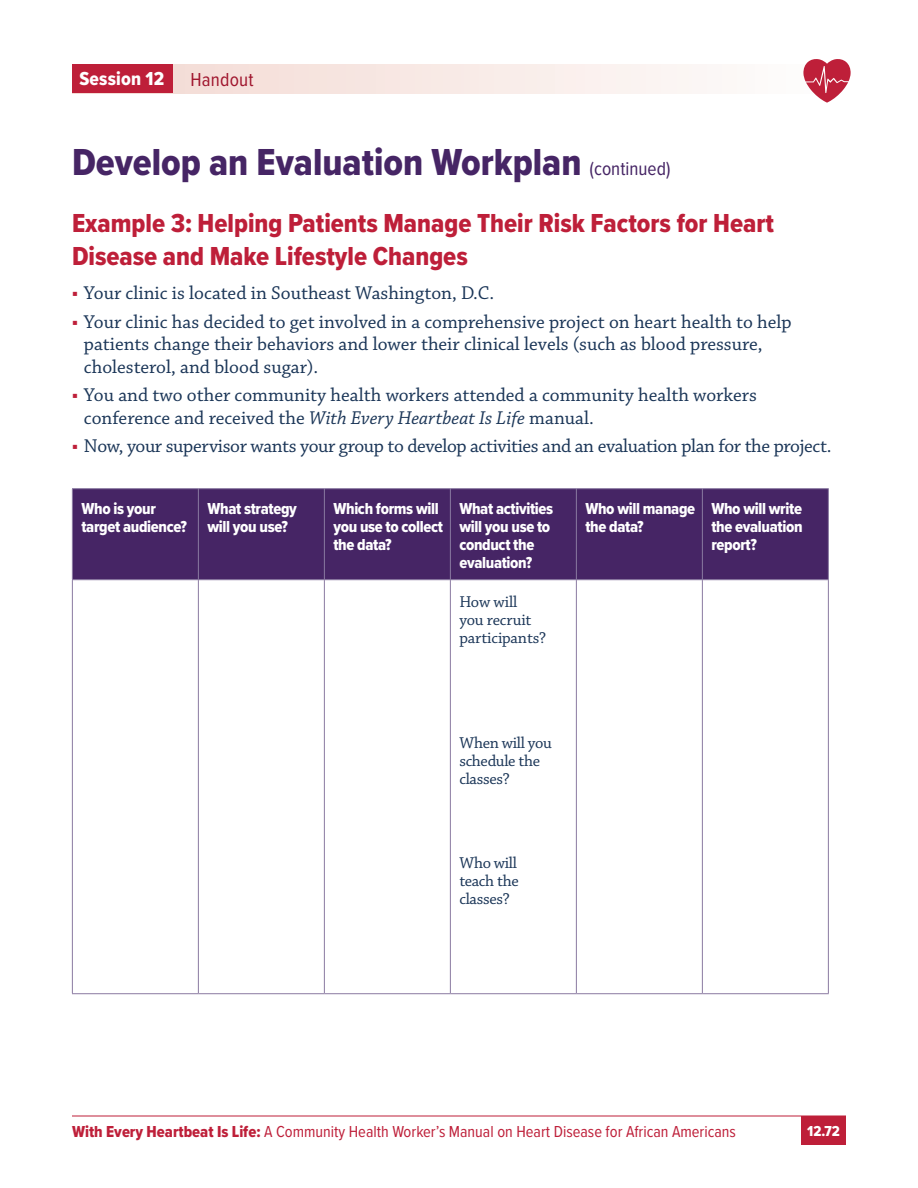
<style>
.page{position:relative;width:918px;height:1188px;background:#fff}
.page>*{position:absolute;margin:0;border:0;box-sizing:border-box;transform-origin:0 0}
.t1{font:39px "Proxima Nova Cond Extrabld";color:#462565}
.t2{font:27px/33px "Proxima Nova Cond Extrabld";color:#be1f39}
.t3{font:19.5px/22.5px "Chaparral Pro";color:#1a3557}
.t4{font:19.5px "Chaparral Pro";letter-spacing:-.02em;color:#1a3557}
.t5{font:19.5px "Proxima Nova Cond Extrabld";letter-spacing:.01em;color:#fff}
.t6{font:19.5px "Proxima Nova Cond";letter-spacing:.01em;color:#a0162e}
.t7{font:16.5px/18px "Proxima Nova Cond Extrabld";letter-spacing:-.02em;color:#fff}
.t8{font:16.5px "Proxima Nova Cond";color:#be1f39}
.t9{font:16.5px/18px "Chaparral Pro";letter-spacing:-.02em;color:#1a3557}
.t10{font:15px "Proxima Nova Cond Extrabld";color:#fff}
.s1{font-family:"Proxima Nova Cond";font-size:19.5px}
.s2{font-family:"Acumin Pro Cond";font-weight:900;color:#be1f39}
.s3{font-style:italic}
.s4{font-family:"Proxima Nova Cond Extrabld"}
</style>
<div class="page">
<svg style="left:173px;top:64px;width:519px;height:29px"></svg>
<div style="left:72px;top:64px;width:101px;height:29px;background:#be1f39"></div>
<svg style="left:803px;top:59px;width:48px;height:44px"></svg>
<div style="left:73px;top:489px;width:755px;height:90px;background:#462565"></div>
<hr style="left:72px;top:489px;width:1px;height:90px;background:#8a7aa1">
<hr style="left:72px;top:580px;width:1px;height:413px;background:#8a7aa1">
<hr style="left:828px;top:489px;width:1px;height:90px;background:#8a7aa1">
<hr style="left:828px;top:580px;width:1px;height:413px;background:#8a7aa1">
<hr style="left:198px;top:489px;width:1px;height:90px;background:#8a7aa1">
<hr style="left:324px;top:489px;width:1px;height:90px;background:#8a7aa1">
<hr style="left:450px;top:489px;width:1px;height:90px;background:#8a7aa1">
<hr style="left:576px;top:489px;width:1px;height:90px;background:#8a7aa1">
<hr style="left:702px;top:489px;width:1px;height:90px;background:#8a7aa1">
<hr style="left:198px;top:580px;width:1px;height:413px;background:#8a7aa1">
<hr style="left:324px;top:580px;width:1px;height:413px;background:#8a7aa1">
<hr style="left:450px;top:580px;width:1px;height:413px;background:#8a7aa1">
<hr style="left:576px;top:580px;width:1px;height:413px;background:#8a7aa1">
<hr style="left:702px;top:580px;width:1px;height:413px;background:#8a7aa1">
<hr style="left:72px;top:993px;width:126px;height:1px;background:#8a7aa1">
<hr style="left:198px;top:993px;width:126px;height:1px;background:#8a7aa1">
<hr style="left:324px;top:993px;width:126px;height:1px;background:#8a7aa1">
<hr style="left:450px;top:993px;width:126px;height:1px;background:#8a7aa1">
<hr style="left:576px;top:993px;width:126px;height:1px;background:#8a7aa1">
<hr style="left:702px;top:993px;width:127px;height:1px;background:#8a7aa1">
<hr style="left:72px;top:488px;width:126px;height:1px;background:#8a7aa1">
<hr style="left:198px;top:488px;width:126px;height:1px;background:#8a7aa1">
<hr style="left:324px;top:488px;width:126px;height:1px;background:#8a7aa1">
<hr style="left:450px;top:488px;width:126px;height:1px;background:#8a7aa1">
<hr style="left:576px;top:488px;width:126px;height:1px;background:#8a7aa1">
<hr style="left:702px;top:488px;width:127px;height:1px;background:#8a7aa1">
<hr style="left:72px;top:579px;width:126px;height:1px;background:#8a7aa1">
<hr style="left:198px;top:579px;width:126px;height:1px;background:#8a7aa1">
<hr style="left:324px;top:579px;width:126px;height:1px;background:#8a7aa1">
<hr style="left:450px;top:579px;width:126px;height:1px;background:#8a7aa1">
<hr style="left:576px;top:579px;width:126px;height:1px;background:#8a7aa1">
<hr style="left:702px;top:579px;width:127px;height:1px;background:#8a7aa1">
<hr style="left:72px;top:1116px;width:774px;height:1px;background:#be1f39">
<div style="left:801px;top:1116px;width:45px;height:28px;background:#be1f39"></div>
<p class="t5" style="left:80px;top:64px;width:86px">Session 12</p>
<p class="t6" style="left:190px;top:65px;width:65px">Handout</p>
<h1 class="t1" style="left:72px;top:133px;width:600px">Develop an Evaluation Workplan <span class="s1">(continued)</span></h1>
<h2 class="t2" style="left:72px;top:206px;width:703px">Example 3: Helping Patients Manage Their Risk Factors for Heart<br>Disease and Make Lifestyle Changes</h2>
<p class="t3" style="left:72px;top:283px;width:424px"><span class="s2">•</span> Your clinic is located in Southeast Washington, D.C.</p>
<p class="t3" style="left:84px;top:311px;width:709px;text-indent:-12px"><span class="s2">•</span> Your clinic has decided to get involved in a comprehensive project on heart health to help patients change their behaviors and lower their clinical levels (such as blood pressure, cholesterol, and blood sugar).</p>
<p class="t3" style="left:84px;top:385px;width:675px;text-indent:-12px"><span class="s2">•</span> You and two other community health workers attended a community health workers conference and received the <span class="s3">With Every Heartbeat Is Life</span> manual.</p>
<p class="t4" style="left:72px;top:435px;width:761px"><span class="s2">•</span> Now, your supervisor wants your group to develop activities and an evaluation plan for the project.</p>
<p class="t7" style="left:81px;top:499px;width:107px">Who is your target audience?</p>
<p class="t7" style="left:207px;top:499px;width:91px">What strategy will you use?</p>
<p class="t7" style="left:333px;top:499px;width:111px">Which forms will you use to collect the data?</p>
<p class="t7" style="left:459px;top:499px;width:95px">What activities will you use to conduct the evaluation?</p>
<p class="t7" style="left:585px;top:499px;width:111px">Who will manage the data?</p>
<p class="t7" style="left:711px;top:499px;width:93px;text-align:justify">Who will write the evaluation report?</p>
<p class="t9" style="left:459px;top:593px;width:88px">How will<br>you recruit participants?</p>
<p class="t9" style="left:459px;top:734px;width:94px">When will you schedule the classes?</p>
<p class="t9" style="left:459px;top:854px;width:61px;text-align:justify">Who will teach the classes?</p>
<p class="t8" style="left:72px;top:1120px;width:665px"><span class="s4">With Every Heartbeat Is Life:</span> A Community Health Worker’s Manual on Heart Disease for African Americans</p>
<p class="t10" style="left:807px;top:1120px;width:34px">12.72</p>
</div>
